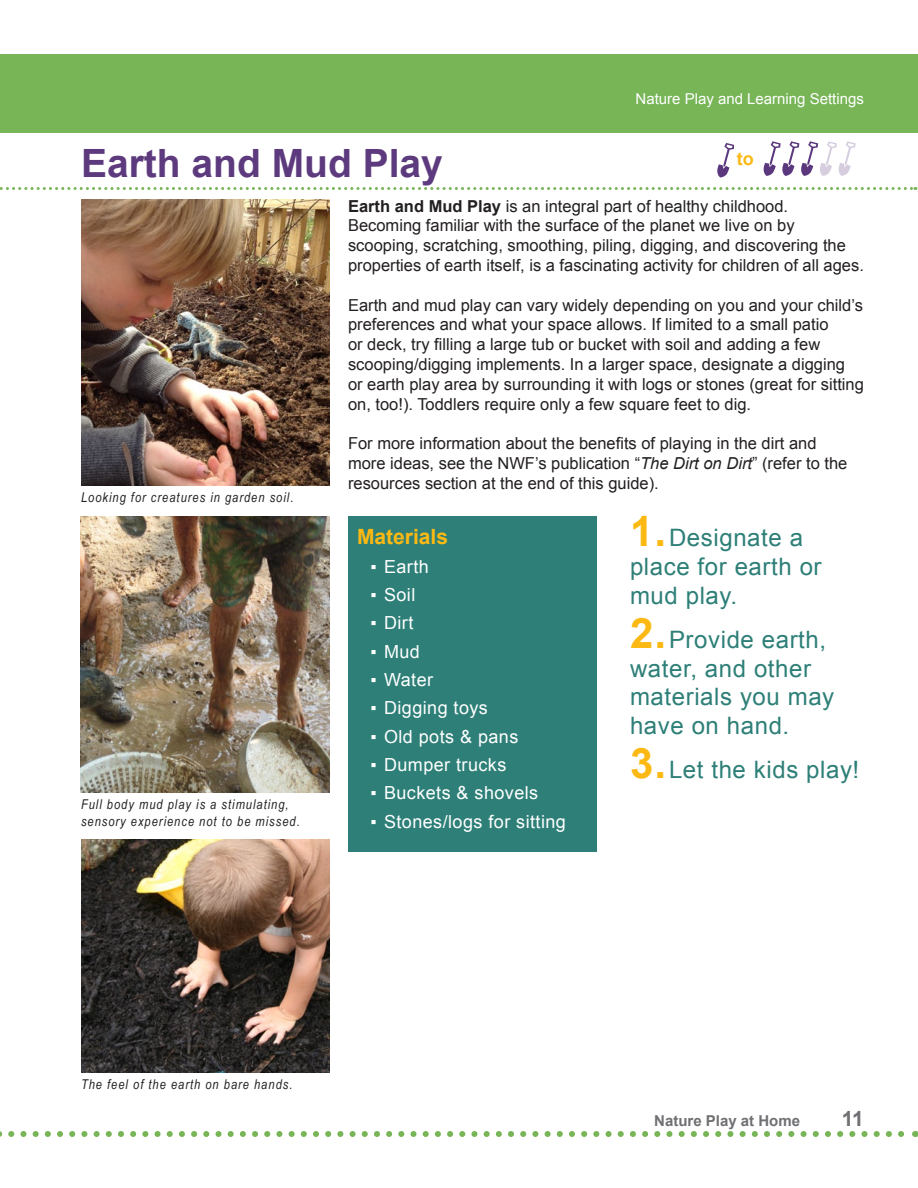
<style>
.page{position:relative;width:918px;height:1188px;background:#fff}
.page>*{position:absolute;margin:0;border:0;box-sizing:border-box;transform-origin:0 0}
.t1{font:700 39px "Arial";color:#5d3a7e}
.t2{font:24px/28.8px "Arial";letter-spacing:.025em;color:#2d7f77}
.t3{font:700 21px "Arial";color:#fcb913}
.t4{font:700 21px "Arial";color:#6f7073}
.t5{font:18px "Arial";letter-spacing:.025em;color:#fff}
.t6{font:700 18px "Arial";color:#fcb913}
.t7{font:16.5px/19.8px "Arial";color:#231f20}
.t8{font:15px "Arial";color:#fff}
.t9{font:700 15px "Arial";color:#6f7073}
.t10{font:italic 13.5px/16.2px "Arial Narrow";letter-spacing:.075em;color:#231f20}
.s1{font-weight:700}
.s2{font-style:italic}
.s3{font-weight:700;font-size:42px;color:#fcb913}
</style>
<div class="page">
<div style="left:0;top:54px;width:918px;height:78px;background:#77b557"></div>
<div style="left:348px;top:516px;width:249px;height:336px;background:#2d7f77"></div>
<img style="left:81px;top:200px;width:249px;height:285px">
<svg style="left:0;top:1131px;width:904px;height:6px"></svg>
<svg style="left:0;top:187px;width:916px;height:3px"></svg>
<img style="left:81px;top:516px;width:249px;height:277px">
<img style="left:81px;top:839px;width:249px;height:233px">
<svg style="left:763px;top:141px;width:93px;height:35px"></svg>
<svg style="left:717px;top:143px;width:17px;height:34px"></svg>
<h1 class="t1" style="left:81px;top:137px;width:363px">Earth and Mud Play</h1>
<p class="t8" style="left:636px;top:89px;width:230px">Nature Play and Learning Settings</p>
<p class="t6" style="left:737px;top:147px;width:18px">to</p>
<p class="t10" style="left:81px;top:489px;width:214px">Looking for creatures in garden soil.</p>
<p class="t10" style="left:81px;top:796px;width:220px">Full body mud play is a stimulating, sensory experience not to be missed.</p>
<p class="t7" style="left:348px;top:196px;width:517px"><span class="s1">Earth and Mud Play</span> is an integral part of healthy childhood.<br>Becoming familiar with the surface of the planet we live on by scooping, scratching, smoothing, piling, digging, and discovering the properties of earth itself, is a fascinating activity for children of all ages.</p>
<p class="t7" style="left:348px;top:295px;width:517px">Earth and mud play can vary widely depending on you and your child’s preferences and what your space allows. If limited to a small patio<br>or deck, try filling a large tub or bucket with soil and adding a few scooping/digging implements. In a larger space, designate a digging<br>or earth play area by surrounding it with logs or stones (great for sitting on, too!). Toddlers require only a few square feet to dig.</p>
<p class="t7" style="left:348px;top:434px;width:501px">For more information about the benefits of playing in the dirt and more ideas, see the NWF’s publication “<span class="s2">The Dirt on Dirt</span>” (refer to the resources section at the end of this guide).</p>
<p class="t3" style="left:357px;top:523px;width:93px">Materials</p>
<p class="t5" style="left:371px;top:555px;width:60px">▪ Earth</p>
<p class="t5" style="left:371px;top:583px;width:46px">▪ Soil</p>
<p class="t5" style="left:371px;top:611px;width:44px">▪ Dirt</p>
<p class="t5" style="left:371px;top:640px;width:51px">▪ Mud</p>
<p class="t5" style="left:371px;top:668px;width:64px">▪ Water</p>
<p class="t5" style="left:371px;top:696px;width:119px">▪ Digging toys</p>
<p class="t5" style="left:371px;top:725px;width:149px">▪ Old pots &amp; pans</p>
<p class="t5" style="left:371px;top:753px;width:137px">▪ Dumper trucks</p>
<p class="t5" style="left:371px;top:781px;width:169px">▪ Buckets &amp; shovels</p>
<p class="t5" style="left:371px;top:810px;width:197px">▪ Stones/logs for sitting</p>
<h2 class="t2" style="left:630px;top:524px;width:193px"><span class="s3">1.</span>Designate a place for earth or mud play.</h2>
<h2 class="t2" style="left:630px;top:625px;width:206px"><span class="s3">2.</span>Provide earth, water, and other materials you may have on hand.</h2>
<h2 class="t2" style="left:630px;top:756px;width:231px"><span class="s3">3.</span>Let the kids play!</h2>
<p class="t10" style="left:81px;top:1076px;width:213px">The feel of the earth on bare hands.</p>
<p class="t9" style="left:654px;top:1111px;width:147px">Nature Play at Home</p>
<p class="t4" style="left:842px;top:1105px;width:24px">11</p>
</div>
